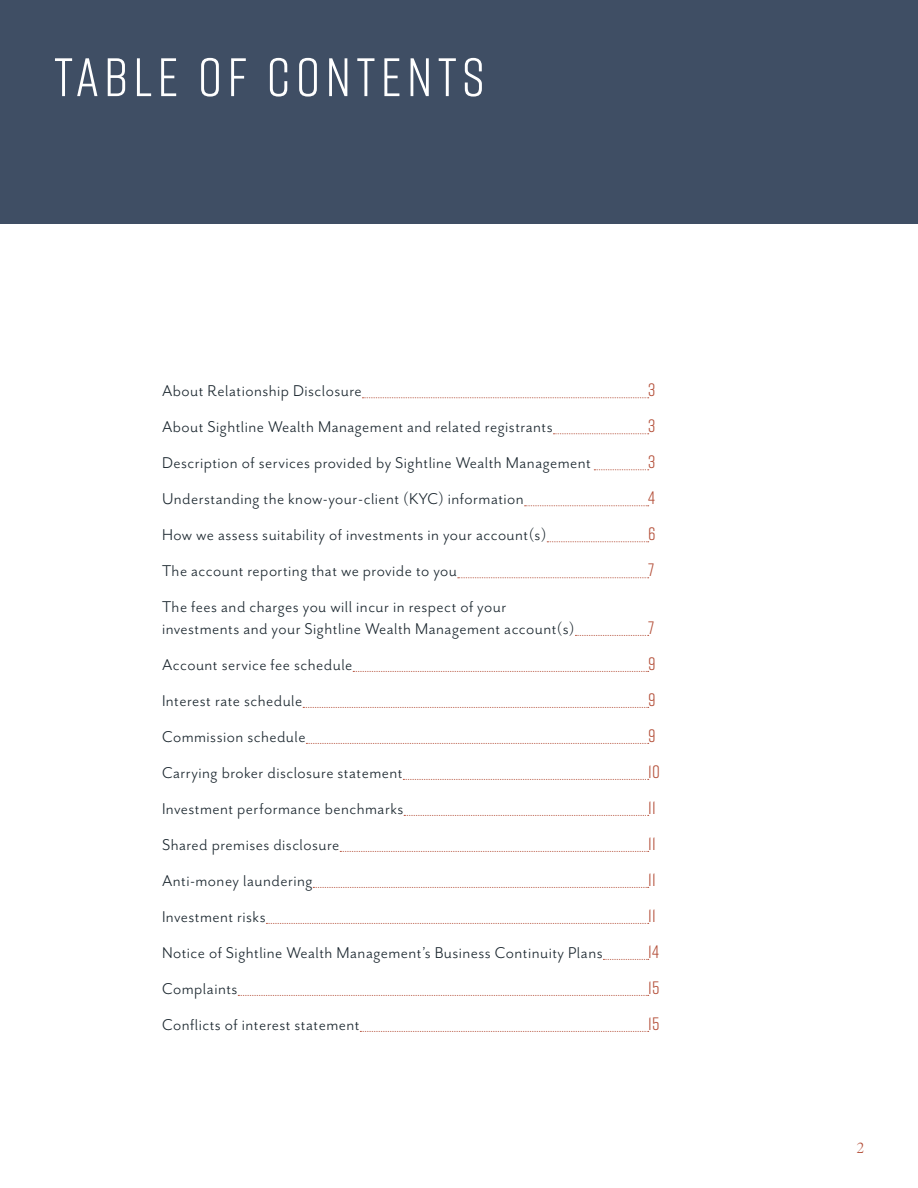
<style>
.page{position:relative;width:918px;height:1188px;background:#fff}
.page>*{position:absolute;margin:0;border:0;box-sizing:border-box;transform-origin:0 0}
.t1{font:54px "Rift";letter-spacing:.1em;color:#fff}
.t2{font:18px/21.6px "Mr Eaves San OT";letter-spacing:.025em;color:#18242c}
.t3{font:18px "Rift";letter-spacing:.025em;color:#b4503a}
.t4{font:15px "Poynter OS Disp";color:#b4503a}
</style>
<div class="page">
<div style="left:0;top:0;width:918px;height:224px;background:#3f4e64"></div>
<svg style="left:362px;top:398px;width:287px;height:1px"></svg>
<svg style="left:553px;top:434px;width:96px;height:1px"></svg>
<svg style="left:594px;top:470px;width:55px;height:1px"></svg>
<svg style="left:525px;top:506px;width:124px;height:1px"></svg>
<svg style="left:547px;top:542px;width:102px;height:1px"></svg>
<svg style="left:458px;top:578px;width:191px;height:1px"></svg>
<svg style="left:575px;top:635px;width:74px;height:1px"></svg>
<svg style="left:353px;top:671px;width:296px;height:1px"></svg>
<svg style="left:303px;top:707px;width:346px;height:1px"></svg>
<svg style="left:306px;top:743px;width:343px;height:1px"></svg>
<svg style="left:403px;top:779px;width:246px;height:1px"></svg>
<svg style="left:404px;top:815px;width:245px;height:1px"></svg>
<svg style="left:340px;top:851px;width:309px;height:1px"></svg>
<svg style="left:313px;top:887px;width:336px;height:1px"></svg>
<svg style="left:266px;top:923px;width:383px;height:1px"></svg>
<svg style="left:603px;top:959px;width:46px;height:1px"></svg>
<svg style="left:238px;top:995px;width:411px;height:1px"></svg>
<svg style="left:360px;top:1031px;width:289px;height:1px"></svg>
<h1 class="t1" style="left:54px;top:39px;width:432px">TABLE OF CONTENTS</h1>
<p class="t2" style="left:162px;top:380px;width:201px">About Relationship Disclosure</p>
<p class="t3" style="left:648px;top:377px;width:9px">3</p>
<p class="t2" style="left:162px;top:416px;width:392px">About Sightline Wealth Management and related registrants</p>
<p class="t3" style="left:648px;top:413px;width:9px">3</p>
<p class="t2" style="left:162px;top:452px;width:430px">Description of services provided by Sightline Wealth Management</p>
<p class="t3" style="left:648px;top:449px;width:9px">3</p>
<p class="t2" style="left:162px;top:488px;width:363px">Understanding the know-your-client (KYC) information</p>
<p class="t3" style="left:648px;top:485px;width:8px">4</p>
<p class="t2" style="left:162px;top:524px;width:386px">How we assess suitability of investments in your account(s)</p>
<p class="t3" style="left:648px;top:521px;width:9px">6</p>
<p class="t2" style="left:162px;top:560px;width:297px">The account reporting that we provide to you</p>
<p class="t3" style="left:648px;top:557px;width:8px">7</p>
<p class="t2" style="left:162px;top:596px;width:414px">The fees and charges you will incur in respect of your investments and your Sightline Wealth Management account(s)</p>
<p class="t3" style="left:648px;top:615px;width:8px">7</p>
<p class="t2" style="left:162px;top:654px;width:192px">Account service fee schedule</p>
<p class="t3" style="left:648px;top:651px;width:9px">9</p>
<p class="t2" style="left:162px;top:690px;width:142px">Interest rate schedule</p>
<p class="t3" style="left:648px;top:687px;width:9px">9</p>
<p class="t2" style="left:162px;top:726px;width:145px">Commission schedule</p>
<p class="t3" style="left:648px;top:723px;width:9px">9</p>
<p class="t2" style="left:162px;top:762px;width:242px">Carrying broker disclosure statement</p>
<p class="t3" style="left:648px;top:759px;width:14px">10</p>
<p class="t2" style="left:162px;top:798px;width:243px">Investment performance benchmarks</p>
<p class="t3" style="left:648px;top:795px;width:10px">11</p>
<p class="t2" style="left:162px;top:834px;width:179px">Shared premises disclosure</p>
<p class="t3" style="left:648px;top:831px;width:10px">11</p>
<p class="t2" style="left:162px;top:870px;width:152px">Anti-money laundering</p>
<p class="t3" style="left:648px;top:867px;width:10px">11</p>
<p class="t2" style="left:162px;top:906px;width:105px">Investment risks</p>
<p class="t3" style="left:648px;top:903px;width:10px">11</p>
<p class="t2" style="left:162px;top:942px;width:442px">Notice of Sightline Wealth Management’s Business Continuity Plans</p>
<p class="t3" style="left:648px;top:939px;width:13px">14</p>
<p class="t2" style="left:162px;top:978px;width:77px">Complaints</p>
<p class="t3" style="left:648px;top:975px;width:13px">15</p>
<p class="t2" style="left:162px;top:1014px;width:199px">Conflicts of interest statement</p>
<p class="t3" style="left:648px;top:1011px;width:13px">15</p>
<p class="t4" style="left:857px;top:1140px;width:9px">2</p>
</div>
